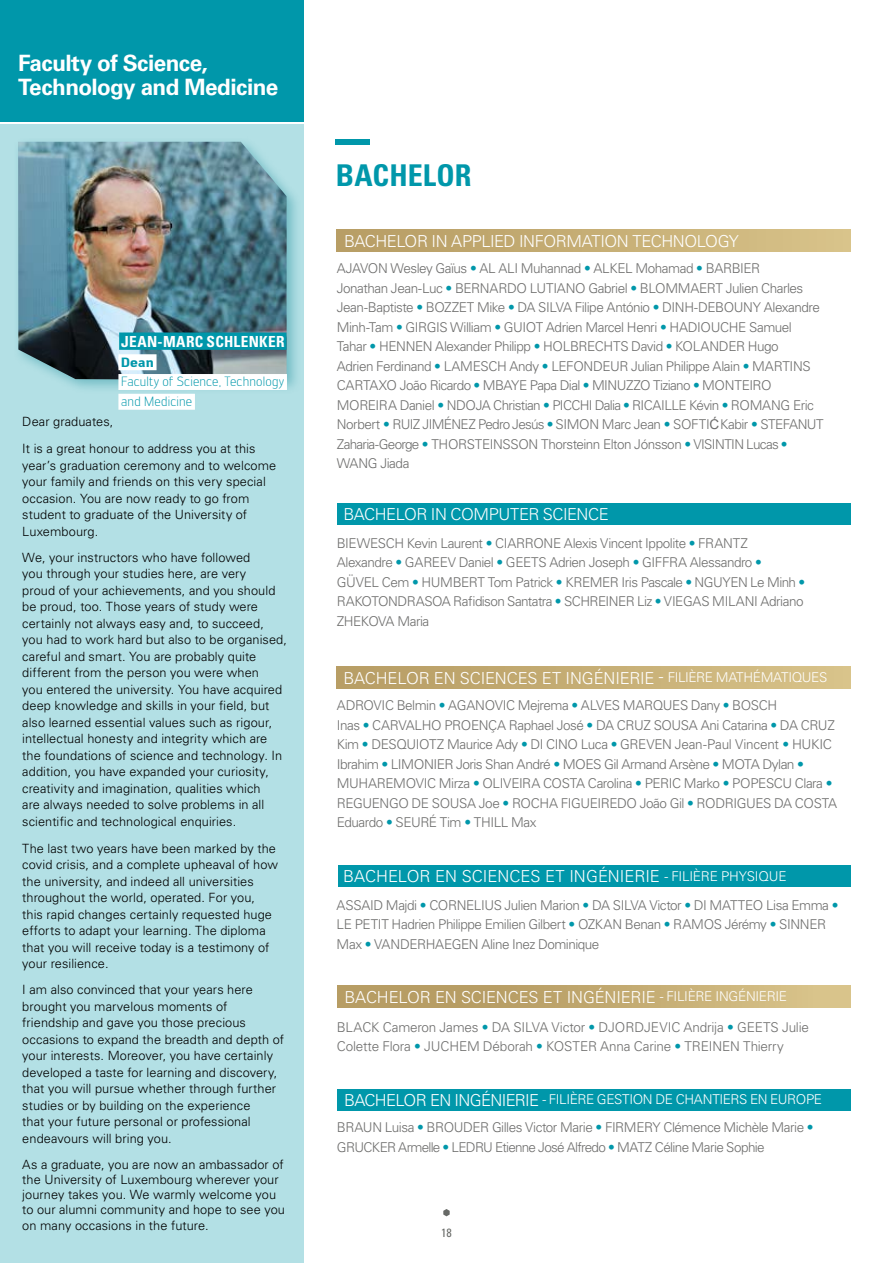
<style>
.page{position:relative;width:893px;height:1263px;background:#fff}
.page>*{position:absolute;margin:0;border:0;box-sizing:border-box;transform-origin:0 0}
.t1{font:700 condensed 30px "Univers LT Std";letter-spacing:.005em;color:#0097aa}
.t2{font:700 22.5px/24.8px "Univers LT Std";letter-spacing:-.025em;color:#fff}
.t3{font:300 16.5px "Univers LT Std";letter-spacing:-.015em;color:#fff}
.t4{font:700 condensed 15.3px "Univers LT Std";letter-spacing:.015em;color:#fff}
.t5{font:300 13.5px/19.5px "Univers LT Std";letter-spacing:-.035em;color:#6d6d6c}
.t6{font:300 13.5px/19.5px "Univers LT Std";letter-spacing:-.015em;color:#6d6d6c}
.t7{font:300 13.2px/19.8px "Engel W00";letter-spacing:.01em;color:#0097aa}
.t8{font:700 13.2px "Engel W00";color:#0097aa}
.t9{font:300 12.75px/16.5px "Univers LT Std";letter-spacing:.005em;color:#000}
.t10{font:condensed 12px "Univers LT Std";color:#676966}
.s1{color:#0097aa}
.s2{font-family:"Arial";font-weight:400}
.s3{font-size:13.5px}
.s4{font-size:16.5px;color:#fff}
.s5{color:#fff}
</style>
<div class="page">
<svg style="left:443px;top:1209px;width:7px;height:7px"></svg>
<div style="left:0;top:125px;width:303px;height:1138px;background:#b3e0e5"></div>
<div style="left:0;top:0;width:303px;height:121px;background:#0097aa"></div>
<div style="left:13px;top:136px;width:289px;height:259px;background:#007c8b;opacity:.35"></div>
<img style="left:18px;top:142px;width:269px;height:238px">
<div style="left:119px;top:332px;width:168px;height:18px;background:#0097aa"></div>
<div style="left:118px;top:354px;width:39px;height:16px;background:#fff"></div>
<div style="left:118px;top:374px;width:169px;height:16px;background:#fff"></div>
<div style="left:118px;top:394px;width:77px;height:16px;background:#fff"></div>
<div style="left:336px;top:139px;width:34px;height:6px;background:#0097aa"></div>
<div style="left:337px;top:230px;width:513px;height:22px;background:linear-gradient(to right,#b69c63,#d8c289)"></div>
<div style="left:337px;top:503px;width:513px;height:22px;background:#0097aa"></div>
<div style="left:337px;top:666px;width:513px;height:22px;background:linear-gradient(to right,#b69c63,#d8c289)"></div>
<div style="left:338px;top:865px;width:512px;height:22px;background:#0097aa"></div>
<div style="left:337px;top:1089px;width:513px;height:21px;background:#0097aa"></div>
<div style="left:337px;top:985px;width:513px;height:22px;background:linear-gradient(to right,#af945b,#d7c289)"></div>
<h2 class="t2" style="left:18px;top:50px;width:262px">Faculty of Science,<br>Technology and Medicine</h2>
<p class="t4" style="left:121px;top:332px;width:165px">JEAN-MARC SCHLENKER</p>
<p class="t8" style="left:121px;top:354px;width:34px">Dean</p>
<p class="t7" style="left:121px;top:372px;width:165px">Faculty of Science, Technology and Medicine</p>
<p class="t9" style="left:22px;top:408px;width:235px;line-height:27.2px">Dear graduates,<br>It is a great honour to address you at this</p>
<p class="t9" style="left:22px;top:457px;width:255px">year’s graduation ceremony and to welcome your family and friends on this very special occasion. You are now ready to go from student to graduate of the University of Luxembourg.</p>
<p class="t9" style="left:22px;top:549px;width:266px">We, your instructors who have followed<br>you through your studies here, are very<br>proud of your achievements, and you should be proud, too. Those years of study were certainly not always easy and, to succeed, you had to work hard but also to be organised, careful and smart. You are probably quite different from the person you were when<br>you entered the university. You have acquired deep knowledge and skills in your field, but also learned essential values such as rigour, intellectual honesty and integrity which are the foundations of science and technology. In addition, you have expanded your curiosity, creativity and imagination, qualities which<br>are always needed to solve problems in all scientific and technological enquiries.</p>
<p class="t9" style="left:22px;top:840px;width:257px">The last two years have been marked by the covid crisis, and a complete upheaval of how the university, and indeed all universities throughout the world, operated. For you, this rapid changes certainly requested huge efforts to adapt your learning. The diploma that you will receive today is a testimony of your resilience.</p>
<p class="t9" style="left:22px;top:981px;width:263px">I am also convinced that your years here brought you marvelous moments of friendship and gave you those precious occasions to expand the breadth and depth of your interests. Moreover, you have certainly developed a taste for learning and discovery, that you will pursue whether through further studies or by building on the experience<br>that your future personal or professional endeavours will bring you.</p>
<p class="t9" style="left:22px;top:1156px;width:264px;line-height:15.3px">As a graduate, you are now an ambassador of the University of Luxembourg wherever your journey takes you. We warmly welcome you to our alumni community and hope to see you on many occasions in the future.</p>
<h1 class="t1" style="left:336px;top:157px;width:137px">BACHELOR</h1>
<p class="t3" style="left:344px;top:231px;width:396px">BACHELOR IN APPLIED INFORMATION TECHNOLOGY</p>
<p class="t5" style="left:337px;top:259px;width:488px">AJAVON Wesley Gaïus <span class="s1">•</span> AL ALI Muhannad <span class="s1">•</span> ALKEL Mohamad <span class="s1">•</span> BARBIER<br>Jonathan Jean-Luc <span class="s1">•</span> BERNARDO LUTIANO Gabriel <span class="s1">•</span> BLOMMAERT Julien Charles Jean-Baptiste <span class="s1">•</span> BOZZET Mike <span class="s1">•</span> DA SILVA Filipe António <span class="s1">•</span> DINH-DEBOUNY Alexandre Minh-Tam <span class="s1">•</span> GIRGIS William <span class="s1">•</span> GUIOT Adrien Marcel Henri <span class="s1">•</span> HADIOUCHE Samuel Tahar <span class="s1">•</span> HENNEN Alexander Philipp <span class="s1">•</span> HOLBRECHTS David <span class="s1">•</span> KOLANDER Hugo<br>Adrien Ferdinand <span class="s1">•</span> LAMESCH Andy <span class="s1">•</span> LEFONDEUR Julian Philippe Alain <span class="s1">•</span> MARTINS CARTAXO João Ricardo <span class="s1">•</span> MBAYE Papa Dial <span class="s1">•</span> MINUZZO Tiziano <span class="s1">•</span> MONTEIRO MOREIRA Daniel <span class="s1">•</span> NDOJA Christian <span class="s1">•</span> PICCHI Dalia <span class="s1">•</span> RICAILLE Kévin <span class="s1">•</span> ROMANG Eric Norbert <span class="s1">•</span> RUIZ JIMÉNEZ Pedro Jesús <span class="s1">•</span> SIMON Marc Jean <span class="s1">•</span> SOFTI<span class="s2">Ć</span> Kabir <span class="s1">•</span> STEFANUT Zaharia-George <span class="s1">•</span> THORSTEINSSON Thorsteinn Elton Jónsson <span class="s1">•</span> VISINTIN Lucas <span class="s1">• </span>WANG Jiada</p>
<p class="t3" style="left:343px;top:504px;width:267px">BACHELOR IN COMPUTER SCIENCE</p>
<p class="t5" style="left:337px;top:533px;width:470px">BIEWESCH Kevin Laurent <span class="s1">•</span> CIARRONE Alexis Vincent Ippolite <span class="s1">•</span> FRANTZ Alexandre <span class="s1">•</span> GAREEV Daniel <span class="s1">•</span> GEETS Adrien Joseph <span class="s1">•</span> GIFFRA Alessandro <span class="s1">• </span>GÜVEL Cem <span class="s1">•</span> HUMBERT Tom Patrick <span class="s1">•</span> KREMER Iris Pascale <span class="s1">•</span> NGUYEN Le Minh <span class="s1">• </span>RAKOTONDRASOA Rafidison Santatra <span class="s1">•</span> SCHREINER Liz <span class="s1">•</span> VIEGAS MILANI Adriano ZHEKOVA Maria</p>
<p class="t3" style="left:343px;top:668px;width:485px">BACHELOR EN SCIENCES ET INGÉNIERIE - <span class="s3">FILIÈRE MATHÉMATIQUES</span></p>
<p class="t5" style="left:337px;top:696px;width:502px">ADROVIC Belmin <span class="s1">•</span> AGANOVIC Mejrema <span class="s1">•</span> ALVES MARQUES Dany <span class="s1">•</span> BOSCH<br>Inas <span class="s1">•</span> CARVALHO PROENÇA Raphael José <span class="s1">•</span> DA CRUZ SOUSA Ani Catarina <span class="s1">•</span> DA CRUZ Kim <span class="s1">•</span> DESQUIOTZ Maurice Ady <span class="s1">•</span> DI CINO Luca <span class="s1">•</span> GREVEN Jean-Paul Vincent <span class="s1">•</span> HUKIC Ibrahim <span class="s1">•</span> LIMONIER Joris Shan André <span class="s1">•</span> MOES Gil Armand Arsène <span class="s1">•</span> MOTA Dylan <span class="s1">• </span>MUHAREMOVIC Mirza <span class="s1">•</span> OLIVEIRA COSTA Carolina <span class="s1">•</span> PERIC Marko <span class="s1">•</span> POPESCU Clara <span class="s1">• </span>REGUENGO DE SOUSA Joe <span class="s1">•</span> ROCHA FIGUEIREDO João Gil <span class="s1">•</span> RODRIGUES DA COSTA Eduardo <span class="s1">•</span> SEURÉ Tim <span class="s1">•</span> THILL Max</p>
<p class="t3" style="left:343px;top:866px;width:445px">BACHELOR EN SCIENCES ET INGÉNIERIE <span class="s3">- FILIÈRE PHYSIQUE</span></p>
<p class="t5" style="left:337px;top:895px;width:503px">ASSAID Majdi <span class="s1">•</span> CORNELIUS Julien Marion <span class="s1">•</span> DA SILVA Victor <span class="s1">•</span> DI MATTEO Lisa Emma <span class="s1">•<br></span>LE PETIT Hadrien Philippe Emilien Gilbert <span class="s1">•</span> OZKAN Benan <span class="s1">•</span> RAMOS Jérémy <span class="s1">•</span> SINNER<br>Max <span class="s1">•</span> VANDERHAEGEN Aline Inez Dominique</p>
<p class="t3" style="left:344px;top:987px;width:444px">BACHELOR EN SCIENCES ET INGÉNIERIE <span class="s3">- FILIÈRE INGÉNIERIE</span></p>
<p class="t6" style="left:337px;top:1017px;width:474px">BLACK Cameron James <span class="s1">•</span> DA SILVA Victor <span class="s1">•</span> DJORDJEVIC Andrija <span class="s1">•</span> GEETS Julie<br>Colette Flora <span class="s1">•</span> JUCHEM Déborah <span class="s1">•</span> KOSTER Anna Carine <span class="s1">•</span> TREINEN Thierry</p>
<p class="t5" style="left:337px;top:1085px;width:487px;line-height:28.2px;text-indent:7px"><span class="s4">BACHELOR EN INGÉNIERIE</span> <span class="s5">- FILIÈRE GESTION DE CHANTIERS EN EUROPE<br></span>BRAUN Luisa <span class="s1">•</span> BROUDER Gilles Victor Marie <span class="s1">•</span> FIRMERY Clémence Michèle Marie <span class="s1">•</span></p>
<p class="t5" style="left:337px;top:1137px;width:429px">GRUCKER Armelle <span class="s1">•</span> LEDRU Etienne José Alfredo <span class="s1">•</span> MATZ Céline Marie Sophie</p>
<p class="t10" style="left:441px;top:1225px;width:12px">18</p>
</div>
